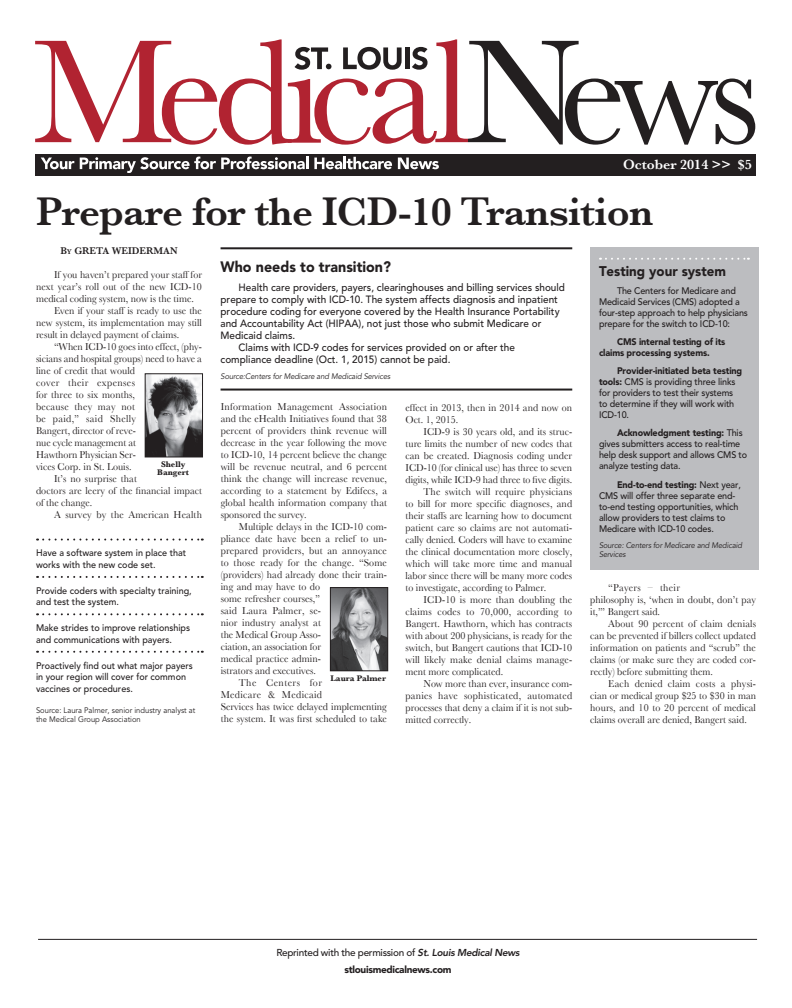
<style>
.page{position:relative;width:792px;height:1008px;background:#fff}
.page>*{position:absolute;margin:0;border:0;box-sizing:border-box;transform-origin:0 0}
.Headline-serif{font:600 41px "Baskerville";letter-spacing:-.015em;color:#231f20}
.body_text{font:900 15px "Avenir LT Std";color:#231f20;scale:.95 1}
.t1{font:600 14.1px "Baskerville";color:#fff}
.body_text-2{font:900 14px "Avenir LT Std";color:#231f20;scale:.95 1}
.body_text-3{font:10.5px/12px "Baskerville";letter-spacing:.005em;color:#231f20;text-align:justify;scale:.95 1}
.body_text-4{font:500 10.5px/12px "Avenir LT Std";color:#231f20;scale:.95 1}
.t2{font:500 10px "Avenir LT Std";letter-spacing:-.03em;color:#231f20}
.t3{font:900 10px "Avenir LT Std";letter-spacing:-.03em;color:#231f20}
.byline{font:600 10px "Baskerville";color:#231f20}
.body_text-5{font:500 9.5px/11px "Avenir LT Std";letter-spacing:-.015em;color:#231f20;scale:.95 1}
.body_text-6{font:900 9.5px/11px "Avenir LT Std";letter-spacing:-.015em;color:#231f20;scale:.95 1}
.photo_name{font:700 8.5px/8.5px "Baskerville";color:#231f20;text-align:center}
.body_text-7{font:italic 8px/9px "Avenir LT Std";letter-spacing:-.015em;color:#231f20;scale:.95 1}
.body_text-8{font:8px/9px "Avenir LT Std";color:#231f20;scale:.95 1}
.s1{font-size:7px}
.s2{font-weight:900}
.s3{font-weight:800;font-style:italic}
</style>
<div class="page">
<hr style="left:38px;top:939px;width:719px;height:1px;background:#231f20">
<div style="left:35px;top:154px;width:721px;height:21px;background:#231f20"></div>
<svg style="left:41px;top:158px;width:33px;height:11px"></svg>
<svg style="left:80px;top:157px;width:228px;height:16px"></svg>
<svg style="left:314px;top:157px;width:78px;height:12px"></svg>
<svg style="left:398px;top:158px;width:41px;height:11px"></svg>
<svg style="left:35px;top:39px;width:720px;height:106px"></svg>
<svg style="left:37px;top:539px;width:166px;height:2px"></svg>
<svg style="left:37px;top:576px;width:166px;height:2px"></svg>
<svg style="left:37px;top:613px;width:166px;height:2px"></svg>
<svg style="left:37px;top:651px;width:166px;height:2px"></svg>
<img style="left:147px;top:376px;width:54px;height:79px">
<div style="left:145px;top:374px;width:58px;height:83px;border:1px solid #231f20"></div>
<div style="left:590px;top:247px;width:169px;height:323px;background:#bcbdc0"></div>
<svg style="left:600px;top:258px;width:149px;height:2px"></svg>
<hr style="left:221px;top:389px;width:351px;height:2px;background:#231f20">
<hr style="left:221px;top:247px;width:351px;height:2px;background:#231f20">
<img style="left:332px;top:589px;width:54px;height:80px">
<div style="left:330px;top:587px;width:58px;height:84px;border:1px solid #231f20"></div>
<p class="t1" style="left:623px;top:156px;width:130px">October 2014 &gt;&gt; $5</p>
<p class="Headline-serif" style="left:36px;top:188px;width:619px">Prepare for the ICD-10 Transition</p>
<p class="byline" style="left:60px;top:244px;width:119px">B<span class="s1">y</span> GRETA WEIDERMAN</p>
<p class="body_text-3" style="left:36px;top:269px;width:176px;text-indent:18px">If you haven’t prepared your staff for next year’s roll out of the new ICD-10 medical coding system, now is the time.</p>
<p class="body_text-3" style="left:36px;top:305px;width:176px;text-indent:18px">Even if your staff is ready to use the new system, its implementation may still result in delayed payment of claims.</p>
<p class="body_text-3" style="left:36px;top:341px;width:176px;text-align:left;text-indent:18px">“When ICD-10 goes into effect, (phy&shy;sicians and hospital groups) need to have a line of credit that would<br>cover their expenses<br>for three to six months,<br>because they may not<br>be paid,” said Shelly<br>Bangert, director of reve-<br>nue cycle management at<br>Hawthorn Physician Ser-<br>vices Corp. in St. Louis.</p>
<p class="body_text-3" style="left:36px;top:473px;width:176px;text-align:left;text-indent:18px">It’s no surprise that<br>doctors are leery of the financial impact of the change.</p>
<p class="body_text-3" style="left:54px;top:509px;width:157px">A survey by the American Health</p>
<p class="photo_name" style="left:157px;top:460px;width:33px">Shelly<br>Bangert</p>
<p class="body_text-5" style="left:36px;top:548px;width:160px;line-height:11.5px">Have a software system in place that works with the new code set.</p>
<p class="body_text-5" style="left:36px;top:585px;width:165px;line-height:11.5px">Provide coders with specialty training, and test the system.</p>
<p class="body_text-5" style="left:36px;top:622px;width:164px;line-height:11.5px">Make strides to improve relationships and communications with payers.</p>
<p class="body_text-5" style="left:36px;top:660px;width:167px;line-height:11.5px">Proactively find out what major payers in your region will cover for common vaccines or procedures.</p>
<p class="body_text-8" style="left:36px;top:706px;width:169px">Source: Laura Palmer, senior industry analyst at the Medical Group Association</p>
<p class="body_text" style="left:221px;top:258px;width:181px">Who needs to transition?</p>
<p class="body_text-4" style="left:221px;top:282px;width:364px;text-indent:18px">Health care providers, payers, clearinghouses and billing services should prepare to comply with ICD-10. The system affects diagnosis and inpatient procedure coding for everyone covered by the Health Insurance Portability and Accountability Act (HIPAA), not just those who submit Medicare or Medicaid claims.</p>
<p class="body_text-4" style="left:221px;top:342px;width:311px;text-indent:18px">Claims with ICD-9 codes for services provided on or after the compliance deadline (Oct. 1, 2015) cannot be paid.</p>
<p class="body_text-7" style="left:221px;top:372px;width:180px">Source:Centers for Medicare and Medicaid Services</p>
<p class="body_text-3" style="left:221px;top:401px;width:177px">Information Management Association and the eHealth Initiatives found that 38 percent of providers think revenue will decrease in the year following the move to ICD-10, 14 percent believe the change will be revenue neutral, and 6 percent think the change will increase revenue, according to a statement by Edifecs, a global health information company that sponsored the survey.</p>
<p class="body_text-3" style="left:221px;top:521px;width:177px;text-align:left;text-indent:18px">Multiple delays in the ICD-10 com&shy;pliance date have been a relief to un&shy;prepared providers, but an annoyance to those ready for the change. “Some (providers) had already done their train&shy;ing and may have to do<br>some refresher courses,”<br>said Laura Palmer, se-<br>nior industry analyst at<br>the Medical Group Asso-<br>ciation, an association for<br>medical practice admin-<br>istrators and executives.</p>
<p class="body_text-3" style="left:221px;top:677px;width:176px;text-align:left;text-indent:18px">The Centers for<br>Medicare &amp; Medicaid<br>Services has twice delayed implementing the system. It was first scheduled to take</p>
<p class="photo_name" style="left:331px;top:674px;width:57px">Laura Palmer</p>
<p class="body_text-3" style="left:406px;top:401px;width:177px">effect in 2013, then in 2014 and now on<br>Oct. 1, 2015.</p>
<p class="body_text-3" style="left:406px;top:425px;width:177px;text-indent:18px">ICD-9 is 30 years old, and its struc&shy;ture limits the number of new codes that can be created. Diagnosis coding under ICD-10 (for clinical use) has three to seven digits, while ICD-9 had three to five digits.</p>
<p class="body_text-3" style="left:406px;top:485px;width:177px;text-indent:18px">The switch will require physicians to bill for more specific diagnoses, and their staffs are learning how to document patient care so claims are not automati&shy;cally denied. Coders will have to examine the clinical documentation more closely, which will take more time and manual labor since there will be many more codes to investigate, according to Palmer.</p>
<p class="body_text-3" style="left:406px;top:593px;width:177px;text-indent:18px">ICD-10 is more than doubling the claims codes to 70,000, according to Bangert. Hawthorn, which has contracts with about 200 physicians, is ready for the switch, but Bangert cautions that ICD-10 will likely make denial claims manage&shy;ment more complicated.</p>
<p class="body_text-3" style="left:406px;top:677px;width:177px;text-indent:18px">Now more than ever, insurance com&shy;panies have sophisticated, automated processes that deny a claim if it is not sub&shy;mitted correctly.</p>
<p class="body_text-2" style="left:599px;top:262px;width:135px">Testing your system</p>
<p class="body_text-5" style="left:599px;top:285px;width:158px;text-indent:18px">The Centers for Medicare and Medicaid Services (CMS) adopted a four-step approach to help physicians prepare for the switch to ICD-10:</p>
<p class="body_text-6" style="left:599px;top:336px;width:135px;text-indent:18px">CMS internal testing of its claims processing systems.</p>
<p class="body_text-5" style="left:599px;top:366px;width:152px;text-indent:18px"><span class="s2">Provider-initiated beta testing tools:</span> CMS is providing three links for providers to test their systems to determine if they will work with<br>ICD-10.</p>
<p class="body_text-5" style="left:599px;top:428px;width:157px;text-indent:18px"><span class="s2">Acknowledgment testing:</span> This gives submitters access to real-time help desk support and allows CMS to analyze testing data.</p>
<p class="body_text-5" style="left:599px;top:479px;width:151px;text-indent:18px"><span class="s2">End-to-end testing:</span> Next year, CMS will offer three separate end&shy;to-end testing opportunities, which allow providers to test claims to Medicare with ICD-10 codes.</p>
<p class="body_text-7" style="left:599px;top:541px;width:152px">Source: Centers for Medicare and Medicaid<br>Services</p>
<p class="body_text-3" style="left:590px;top:581px;width:176px;text-align:left;text-indent:18px">“Payers – their<br>philosophy is, ‘when in doubt, don’t pay it,’” Bangert said.</p>
<p class="body_text-3" style="left:590px;top:617px;width:176px;text-indent:18px">About 90 percent of claim denials can be prevented if billers collect updated information on patients and “scrub” the claims (or make sure they are coded cor&shy;rectly) before submitting them.</p>
<p class="body_text-3" style="left:590px;top:677px;width:176px;text-indent:18px">Each denied claim costs a physi&shy;cian or medical group $25 to $30 in man hours, and 10 to 20 percent of medical claims overall are denied, Bangert said.</p>
<p class="t2" style="left:276px;top:947px;width:245px">Reprinted with the permission of <span class="s3">St. Louis Medical News</span></p>
<p class="t3" style="left:344px;top:964px;width:109px">stlouismedicalnews.com</p>
</div>
